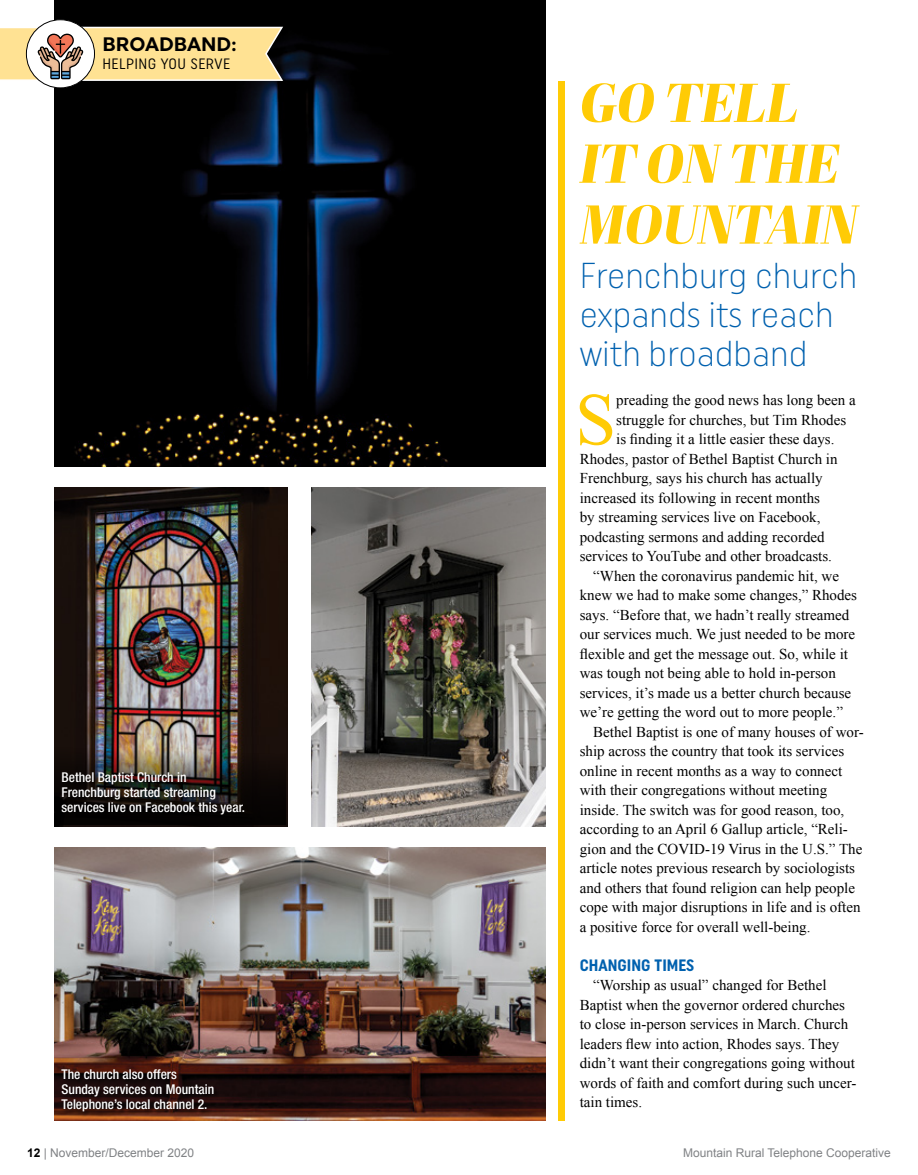
<style>
.page{position:relative;width:918px;height:1175px;background:#fff}
.page>*{position:absolute;margin:0;border:0;box-sizing:border-box;transform-origin:0 0}
.RTM_Drop_Cap{font:73.95px "Times New Roman";color:#ffcb05}
.RTM_Headline{font:italic 54.45px/60.8px "Abril Fatface";color:#ffcb05}
.RTM_Subhead{font:300 36px/39px "Uniform Condensed";color:#0061af}
.RTM_Script_Font{font:700 19.5px "Uniform";color:#000}
.RTM_Subhead_in_Body{font:700 16.5px "Uniform Condensed";color:#0061af}
.RTM_Body_Copy{font:15px/19.5px "Times New Roman";color:#000}
.RTM_Drop_Cap-2{font:15px "Times New Roman";color:#000}
.RTM_Script_Font-2{font:15px "Uniform Condensed";letter-spacing:.03em;color:#000}
.RTM_Cutlines{font:500 condensed 13.5px/15px "Helvetica Neue LT Std";color:#fff}
.t1{font:12px "Arial";color:#808285}
.s1{font-size:18px}
.s2{font-weight:700;color:#000}
</style>
<div class="page">
<div style="left:558px;top:81px;width:7px;height:1039px;background:#ffcb05"></div>
<img style="left:54px;top:0;width:491px;height:466px">
<svg style="left:0;top:20px;width:285px;height:68px"></svg>
<div style="left:26px;top:20px;width:69px;height:68px;border:1px solid #000;border-radius:50%"></div>
<img style="left:54px;top:847px;width:491px;height:273px">
<div style="left:61px;top:1067px;width:158px;height:50px;background:#000;opacity:.75"></div>
<img style="left:54px;top:487px;width:233px;height:339px">
<img style="left:312px;top:487px;width:233px;height:339px">
<img style="left:54px;top:702px;width:232px;height:123px">
<div style="left:61px;top:770px;width:189px;height:49px;background:#000;opacity:.75"></div>
<p class="RTM_Script_Font" style="left:102px;top:33px;width:136px">BROADBAND<span class="s1">:</span></p>
<p class="RTM_Script_Font-2" style="left:102px;top:55px;width:129px">HELPING YOU SERVE</p>
<p class="RTM_Cutlines" style="left:62px;top:769px;width:185px">Bethel Baptist Church in<br>Frenchburg started streaming services live on Facebook this year.</p>
<p class="RTM_Cutlines" style="left:62px;top:1066px;width:154px">The church also offers<br>Sunday services on Mountain<br>Telephone’s local channel 2.</p>
<p class="RTM_Headline" style="left:580px;top:70px;width:279px">GO TELL<br>IT ON THE<br>MOUNTAIN</p>
<p class="RTM_Subhead" style="left:580px;top:256px;width:279px">Frenchburg church expands its reach with broadband</p>
<p class="RTM_Drop_Cap" style="left:575px;top:370px;width:43px">S</p>
<p class="RTM_Drop_Cap-2" style="left:616px;top:390px;width:241px">preading the good news has long been a</p>
<p class="RTM_Drop_Cap-2" style="left:616px;top:409px;width:231px">struggle for churches, but Tim Rhodes</p>
<p class="RTM_Drop_Cap-2" style="left:616px;top:429px;width:220px">is finding it a little easier these days.</p>
<p class="RTM_Drop_Cap-2" style="left:580px;top:448px;width:259px">Rhodes, pastor of Bethel Baptist Church in</p>
<p class="RTM_Drop_Cap-2" style="left:580px;top:468px;width:245px">Frenchburg, says his church has actually</p>
<p class="RTM_Drop_Cap-2" style="left:580px;top:487px;width:242px">increased its following in recent months</p>
<p class="RTM_Drop_Cap-2" style="left:580px;top:507px;width:242px">by streaming services live on Facebook,</p>
<p class="RTM_Drop_Cap-2" style="left:580px;top:526px;width:246px">podcasting sermons and adding recorded</p>
<p class="RTM_Drop_Cap-2" style="left:580px;top:546px;width:254px">services to YouTube and other broadcasts.</p>
<p class="RTM_Body_Copy" style="left:580px;top:566px;width:279px;text-indent:14px">“When the coronavirus pandemic hit, we knew we had to make some changes,” Rhodes says. “Before that, we hadn’t really streamed our services much. We just needed to be more flexible and get the message out. So, while it was tough not being able to hold in-person services, it’s made us a better church because we’re getting the word out to more people.”</p>
<p class="RTM_Body_Copy" style="left:580px;top:722px;width:285px;text-indent:14px">Bethel Baptist is one of many houses of wor&shy;ship across the country that took its services online in recent months as a way to connect with their congregations without meeting inside. The switch was for good reason, too, according to an April 6 Gallup article, “Reli&shy;gion and the COVID-19 Virus in the U.S.” The article notes previous research by sociologists and others that found religion can help people cope with major disruptions in life and is often a positive force for overall well-being.</p>
<p class="RTM_Subhead_in_Body" style="left:580px;top:955px;width:116px">CHANGING TIMES</p>
<p class="RTM_Body_Copy" style="left:580px;top:975px;width:278px;text-indent:14px">“Worship as usual” changed for Bethel Baptist when the governor ordered churches to close in-person services in March. Church leaders flew into action, Rhodes says. They didn’t want their congregations going without words of faith and comfort during such uncer&shy;tain times.</p>
<p class="t1" style="left:27px;top:1144px;width:169px"><span class="s2">12</span> | November/December 2020</p>
<p class="t1" style="left:683px;top:1144px;width:209px">Mountain Rural Telephone Cooperative</p>
</div>
